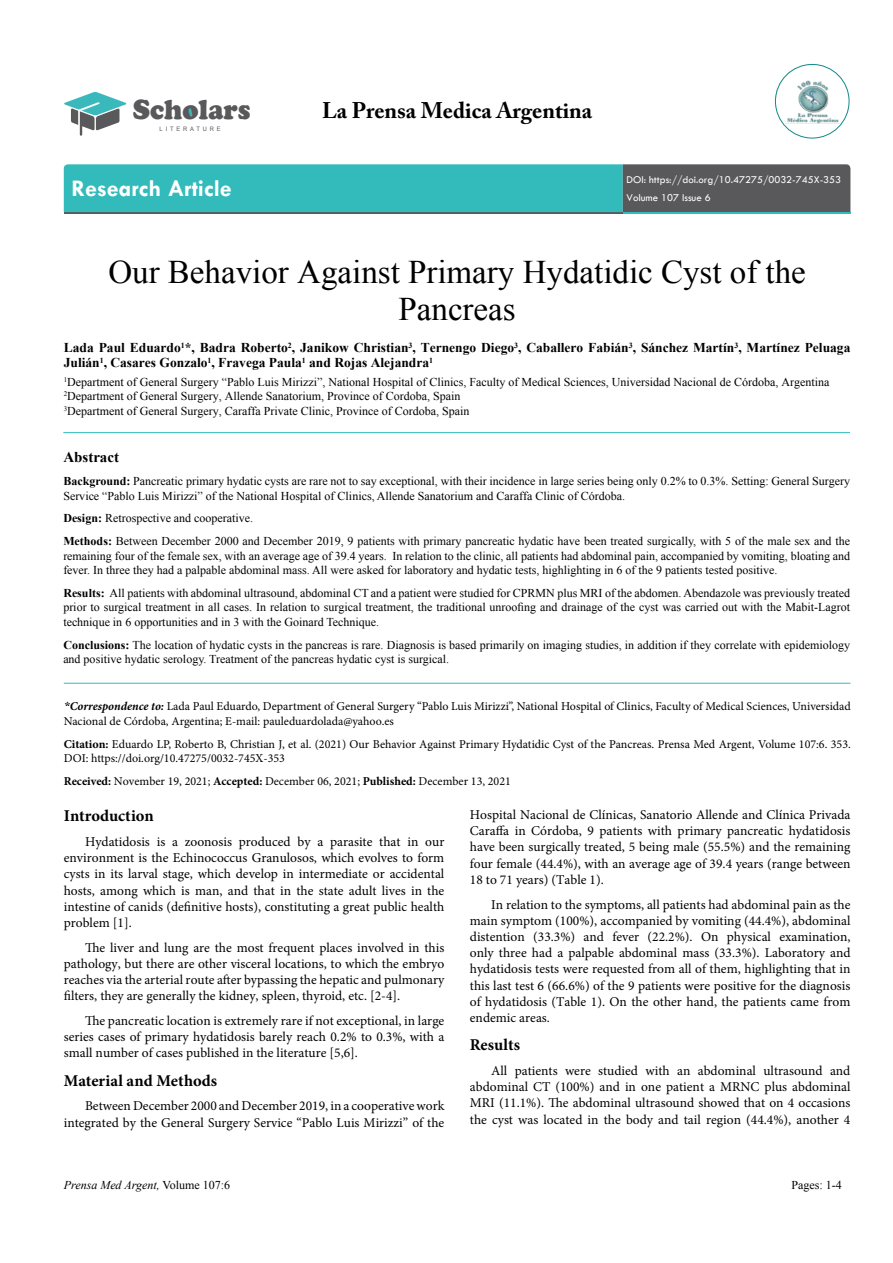
<style>
.page{position:relative;width:893px;height:1263px;background:#fff}
.page>*{position:absolute;margin:0;border:0;box-sizing:border-box;transform-origin:0 0}
.t1{font:33px/37.5px "Times New Roman";color:#000;text-align:center}
.t2{font:900 28.65px "Cooper";color:#59595b;scale:.94 1}
.t3{font:700 24px "Tw Cen";color:#fff}
.t4{font:700 22.5px "Adobe Caslon Pro";color:#000}
.t5{font:700 16.5px "Minion Pro";color:#000}
.t6{font:700 15px "Times New Roman";color:#000}
.t7{font:13.5px/16.2px "Minion Pro";color:#000;text-align:justify}
.t8{font:700 13.5px/15px "Times New Roman";color:#000}
.t9{font:12px/14.4px "Times New Roman";color:#000}
.t10{font:12px/14.4px "Minion Pro";color:#000}
.t11{font:italic 12px "Times New Roman";color:#000}
.t12{font:10.8px/18.6px "Tw Cen";color:#fff}
.t13{font:6.15px "Arial";letter-spacing:.5em;color:#59595b;scale:.94 1}
.s1{font-weight:700}
.s2{font-family:"Times New Roman";font-weight:700;font-style:italic}
.s3{font-weight:700;font-style:italic}
.s4{font-style:normal}
</style>
<div class="page">
<svg style="left:64px;top:164px;width:786px;height:49px;background:#3f9ea0"></svg>
<svg style="left:64px;top:92px;width:63px;height:44px"></svg>
<div style="left:185px;top:108px;width:8px;height:9px;background:#3ab9bc;border-radius:50%"></div>
<img style="left:776px;top:66px;width:72px;height:71px;border-radius:36px">
<div style="left:775px;top:64px;width:74px;height:74px;border:1px solid #128989;border-radius:50%"></div>
<hr style="left:63px;top:432px;width:787px;height:1px;background:#33bbbc">
<hr style="left:64px;top:683px;width:786px;height:1px;background:#33bbbc">
<h2 class="t2" style="left:133px;top:93px;width:127px">Scholars</h2>
<p class="t13" style="left:160px;top:124px;width:66px">LITERATURE</p>
<h3 class="t4" style="left:322px;top:97px;width:272px">La Prensa Medica Argentina</h3>
<h3 class="t3" style="left:71px;top:174px;width:162px">Research Article</h3>
<p class="t12" style="left:627px;top:170px;width:216px">DOI: https://doi.org/10.47275/0032-745X-353<br>Volume 107 Issue 6</p>
<h1 class="t1" style="left:108px;top:253px;width:699px">Our Behavior Against Primary Hydatidic Cyst of the<br>Pancreas</h1>
<p class="t8" style="left:64px;top:340px;width:788px">Lada Paul Eduardo<sup>1</sup>*, Badra Roberto<sup>2</sup>, Janikow Christian<sup>3</sup>, Ternengo Diego<sup>3</sup>, Caballero Fabián<sup>3</sup>, Sánchez Martín<sup>3</sup>, Martínez Peluaga<br>Julián<sup>1</sup>, Casares Gonzalo<sup>1</sup>, Fravega Paula<sup>1</sup> and Rojas Alejandra<sup>1</sup></p>
<p class="t9" style="left:64px;top:375px;width:767px"><sup>1</sup>Department of General Surgery “Pablo Luis Mirizzi”, National Hospital of Clinics, Faculty of Medical Sciences, Universidad Nacional de Córdoba, Argentina<br><sup>2</sup>Department of General Surgery, Allende Sanatorium, Province of Cordoba, Spain<br><sup>3</sup>Department of General Surgery, Caraffa Private Clinic, Province of Cordoba, Spain</p>
<p class="t6" style="left:63px;top:447px;width:57px">Abstract</p>
<p class="t9" style="left:63px;top:474px;width:788px"><span class="s1">Background:</span> Pancreatic primary hydatic cysts are rare not to say exceptional, with their incidence in large series being only 0.2% to 0.3%. Setting: General Surgery<br>Service “Pablo Luis Mirizzi” of the National Hospital of Clinics, Allende Sanatorium and Caraffa Clinic of Córdoba.</p>
<p class="t9" style="left:63px;top:507px;width:788px;line-height:23px"><span class="s1">Design:</span> Retrospective and cooperative.<br><span class="s1">Methods:</span> Between December 2000 and December 2019, 9 patients with primary pancreatic hydatic have been treated surgically, with 5 of the male sex and the</p>
<p class="t9" style="left:63px;top:548px;width:788px">remaining four of the female sex, with an average age of 39.4 years. In relation to the clinic, all patients had abdominal pain, accompanied by vomiting, bloating and fever. In three they had a palpable abdominal mass. All were asked for laboratory and hydatic tests, highlighting in 6 of the 9 patients tested positive.</p>
<p class="t9" style="left:63px;top:586px;width:788px;text-align:justify"><span class="s1">Results:</span> All patients with abdominal ultrasound, abdominal CT and a patient were studied for CPRMN plus MRI of the abdomen. Abendazole was previously treated prior to surgical treatment in all cases. In relation to surgical treatment, the traditional unroofing and drainage of the cyst was carried out with the Mabit-Lagrot technique in 6 opportunities and in 3 with the Goinard Technique.</p>
<p class="t9" style="left:63px;top:637px;width:788px"><span class="s1">Conclusions:</span> The location of hydatic cysts in the pancreas is rare. Diagnosis is based primarily on imaging studies, in addition if they correlate with epidemiology and positive hydatic serology. Treatment of the pancreas hydatic cyst is surgical.</p>
<p class="t10" style="left:64px;top:699px;width:789px"><span class="s2">*</span><span class="s3">Correspondence to:</span> Lada Paul Eduardo, Department of General Surgery “Pablo Luis Mirizzi”, National Hospital of Clinics, Faculty of Medical Sciences, Universidad<br>Nacional de Córdoba, Argentina; E-mail: pauleduardolada@yahoo.es</p>
<p class="t10" style="left:64px;top:737px;width:789px"><span class="s1">Citation:</span> Eduardo LP, Roberto B, Christian J, et al. (2021) Our Behavior Against Primary Hydatidic Cyst of the Pancreas. Prensa Med Argent, Volume 107:6. 353.<br>DOI: https://doi.org/10.47275/0032-745X-353</p>
<p class="t10" style="left:64px;top:774px;width:449px"><span class="s1">Received:</span> November 19, 2021; <span class="s1">Accepted:</span> December 06, 2021; <span class="s1">Published:</span> December 13, 2021</p>
<p class="t5" style="left:64px;top:804px;width:91px">Introduction</p>
<p class="t7" style="left:64px;top:834px;width:382px;text-indent:21px">Hydatidosis is a zoonosis produced by a parasite that in our environment is the Echinococcus Granulosos, which evolves to form cysts in its larval stage, which develop in intermediate or accidental hosts, among which is man, and that in the state adult lives in the intestine of canids (definitive hosts), constituting a great public health problem [1].</p>
<p class="t7" style="left:64px;top:939px;width:382px;text-indent:21px">The liver and lung are the most frequent places involved in this pathology, but there are other visceral locations, to which the embryo reaches via the arterial route after bypassing the hepatic and pulmonary filters, they are generally the kidney, spleen, thyroid, etc. [2-4].</p>
<p class="t7" style="left:64px;top:1013px;width:382px;text-indent:21px">The pancreatic location is extremely rare if not exceptional, in large series cases of primary hydatidosis barely reach 0.2% to 0.3%, with a small number of cases published in the literature [5,6].</p>
<p class="t5" style="left:64px;top:1069px;width:155px">Material and Methods</p>
<p class="t7" style="left:64px;top:1098px;width:382px;text-align:right">Between December 2000 and December 2019, in a cooperative work integrated by the General Surgery Service “Pablo Luis Mirizzi” of the</p>
<p class="t7" style="left:470px;top:807px;width:382px">Hospital Nacional de Clínicas, Sanatorio Allende and Clínica Privada Caraffa in Córdoba, 9 patients with primary pancreatic hydatidosis have been surgically treated, 5 being male (55.5%) and the remaining four female (44.4%), with an average age of 39.4 years (range between 18 to 71 years) (Table 1).</p>
<p class="t7" style="left:470px;top:896px;width:382px;text-indent:21px">In relation to the symptoms, all patients had abdominal pain as the main symptom (100%), accompanied by vomiting (44.4%), abdominal distention (33.3%) and fever (22.2%). On physical examination, only three had a palpable abdominal mass (33.3%). Laboratory and hydatidosis tests were requested from all of them, highlighting that in this last test 6 (66.6%) of the 9 patients were positive for the diagnosis of hydatidosis (Table 1). On the other hand, the patients came from endemic areas.</p>
<p class="t5" style="left:470px;top:1033px;width:52px">Results</p>
<p class="t7" style="left:470px;top:1063px;width:382px;text-indent:21px">All patients were studied with an abdominal ultrasound and abdominal CT (100%) and in one patient a MRNC plus abdominal MRI (11.1%). The abdominal ultrasound showed that on 4 occasions the cyst was located in the body and tail region (44.4%), another 4</p>
<p class="t11" style="left:64px;top:1177px;width:168px">Prensa Med Argent, <span class="s4">Volume 107:6</span></p>
<p class="t9" style="left:791px;top:1178px;width:52px">Pages: 1-4</p>
</div>
